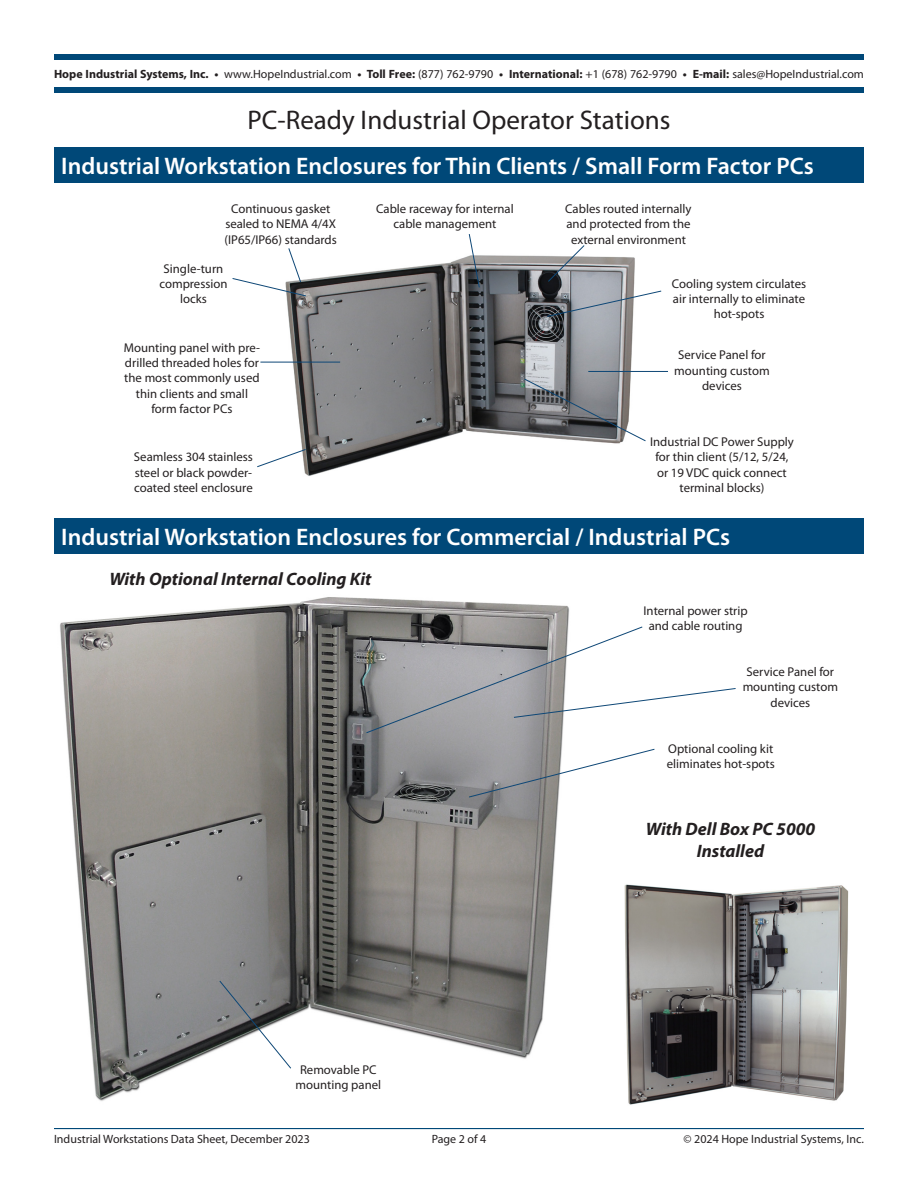
<style>
.page{position:relative;width:918px;height:1188px;background:#fff}
.page>*{position:absolute;margin:0;border:0;box-sizing:border-box;transform-origin:0 0}
.t1{font:27px "Myriad Pro";color:#231f20}
.t2{font:600 24px "Myriad Pro";color:#fff}
.Subtitles{font:italic 700 18px/21.6px "Myriad Pro";color:#231f20;text-align:center}
.Callouts_centered{font:12.75px/15.3px "Myriad Pro";color:#231f20;text-align:center}
.t3{font:12px "Myriad Pro";color:#231f20}
.s1{font-weight:700}
</style>
<div class="page">
<div style="left:54px;top:518px;width:810px;height:36px;background:#004878"></div>
<div style="left:54px;top:87px;width:810px;height:6px;background:#004878"></div>
<div style="left:54px;top:54px;width:810px;height:6px;background:#004878"></div>
<hr style="left:54px;top:1128px;width:810px;height:1px;background:#004878">
<img style="left:279px;top:255px;width:356px;height:221px">
<hr style="left:588px;top:371px;width:80px;height:1px;background:#0e4776">
<hr style="left:260px;top:362px;width:80px;height:1px;background:#0e4776">
<svg style="left:468px;top:234px;width:12px;height:54px"></svg>
<svg style="left:546px;top:290px;width:116px;height:27px"></svg>
<svg style="left:547px;top:245px;width:38px;height:37px"></svg>
<svg style="left:232px;top:248px;width:75px;height:49px"></svg>
<svg style="left:257px;top:448px;width:50px;height:20px"></svg>
<svg style="left:524px;top:378px;width:122px;height:64px"></svg>
<img style="left:60px;top:597px;width:510px;height:504px">
<svg style="left:468px;top:748px;width:187px;height:50px"></svg>
<svg style="left:366px;top:626px;width:370px;height:108px"></svg>
<svg style="left:219px;top:980px;width:73px;height:89px"></svg>
<div style="left:54px;top:147px;width:810px;height:36px;background:#004878"></div>
<img style="left:624px;top:884px;width:225px;height:221px">
<p class="t3" style="left:54px;top:67px;width:812px"><span class="s1">Hope Industrial Systems, Inc. •</span> www.HopeIndustrial.com <span class="s1">• Toll Free:</span> (877) 762-9790 <span class="s1">• International:</span> +1 (678) 762-9790 <span class="s1">• E-mail:</span> sales@HopeIndustrial.com</p>
<p class="t1" style="left:247px;top:104px;width:425px">PC-Ready Industrial Operator Stations</p>
<p class="t2" style="left:61px;top:151px;width:754px">Industrial Workstation Enclosures for Thin Clients / Small Form Factor PCs</p>
<p class="Callouts_centered" style="left:225px;top:201px;width:114px">Continuous gasket sealed to NEMA 4/4X (IP65/IP66) standards</p>
<p class="Callouts_centered" style="left:159px;top:260px;width:70px">Single-turn compression locks</p>
<p class="Callouts_centered" style="left:124px;top:340px;width:138px">Mounting panel with pre&shy;drilled threaded holes for the most commonly used thin clients and small form factor PCs</p>
<p class="Callouts_centered" style="left:134px;top:449px;width:121px;text-align:justify">Seamless 304 stainless steel or black powder&shy;coated steel enclosure</p>
<p class="Callouts_centered" style="left:376px;top:201px;width:139px">Cable raceway for internal cable management</p>
<p class="Callouts_centered" style="left:565px;top:201px;width:128px">Cables routed internally and protected from the external environment</p>
<p class="Callouts_centered" style="left:672px;top:276px;width:136px">Cooling system circulates air internally to eliminate hot-spots</p>
<p class="Callouts_centered" style="left:674px;top:347px;width:97px">Service Panel for mounting custom devices</p>
<p class="Callouts_centered" style="left:650px;top:434px;width:145px">Industrial DC Power Supply for thin client (5/12, 5/24, or 19 VDC quick connect terminal blocks)</p>
<p class="t2" style="left:61px;top:522px;width:671px">Industrial Workstation Enclosures for Commercial / Industrial PCs</p>
<p class="Subtitles" style="left:109px;top:568px;width:264px">With Optional Internal Cooling Kit</p>
<p class="Callouts_centered" style="left:296px;top:1061px;width:87px">Removable PC mounting panel</p>
<p class="Callouts_centered" style="left:643px;top:603px;width:106px">Internal power strip and cable routing</p>
<p class="Callouts_centered" style="left:743px;top:664px;width:97px">Service Panel for mounting custom devices</p>
<p class="Callouts_centered" style="left:667px;top:741px;width:110px;text-align:left">Optional cooling kit eliminates hot-spots</p>
<p class="Subtitles" style="left:646px;top:818px;width:171px">With Dell Box PC 5000<br>Installed</p>
<p class="t3" style="left:54px;top:1132px;width:257px">Industrial Workstations Data Sheet, December 2023</p>
<p class="t3" style="left:432px;top:1132px;width:56px">Page 2 of 4</p>
<p class="t3" style="left:684px;top:1132px;width:182px">© 2024 Hope Industrial Systems, Inc.</p>
</div>
